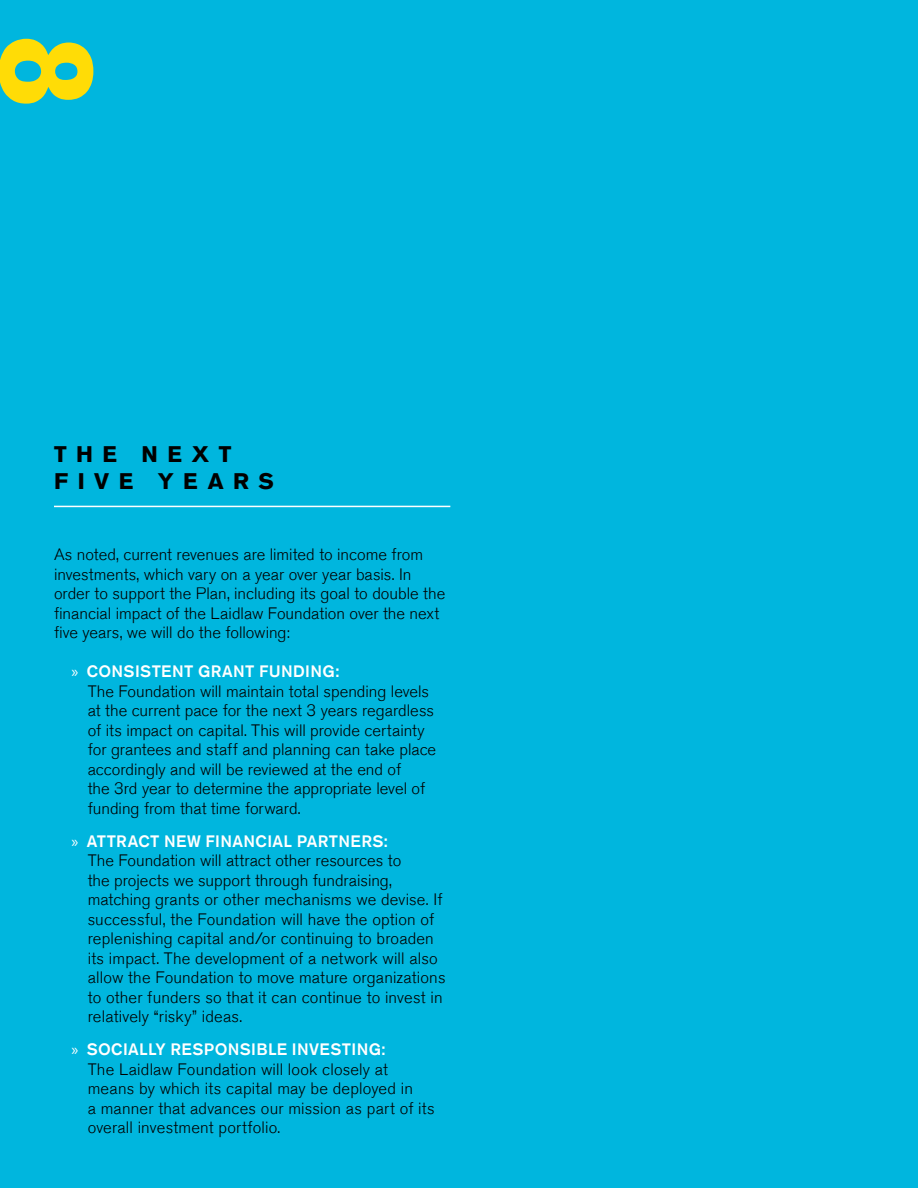
<style>
.page{position:relative;width:918px;height:1188px;background:#00b6de}
.page>*{position:absolute;margin:0;border:0;box-sizing:border-box;transform-origin:0 0}
.t1{font:700 135.15px "Akzidenz Grotesk BE";color:#ffdc06}
.headline{font:700 22.5px/27px "Akzidenz Grotesk BE";letter-spacing:.42em;color:#000}
.unordered_list_-_whi{font:300 16.5px/19.5px "Akzidenz Grotesk BE";letter-spacing:.005em;color:#000}
.body{font:300 16.5px/19.5px "Akzidenz Grotesk BE";color:#000}
.s1{font-family:"Myriad Pro";font-weight:400;color:#fff}
.s2{font-weight:500;color:#fff}
</style>
<div class="page">
<hr style="left:54px;top:506px;width:396px;height:1px;background:#fff">
<p class="t1" style="left:125px;top:33px;width:77px;rotate:90deg">8</p>
<p class="headline" style="left:54px;top:441px;width:221px">THE NEXT<br>FIVE YEARS</p>
<p class="body" style="left:54px;top:545px;width:393px">As noted, current revenues are limited to income from investments, which vary on a year over year basis. In order to support the Plan, including its goal to double the financial impact of the Laidlaw Foundation over the next five years, we will do the following:</p>
<p class="unordered_list_-_whi" style="left:88px;top:662px;width:350px;text-indent:-16px"><span class="s1">»</span> <span class="s2">CONSISTENT GRANT FUNDING:<br></span>The Foundation will maintain total spending levels at the current pace for the next 3 years regardless of its impact on capital. This will provide certainty for grantees and staff and planning can take place accordingly and will be reviewed at the end of<br>the 3rd year to determine the appropriate level of funding from that time forward.</p>
<p class="unordered_list_-_whi" style="left:88px;top:832px;width:359px;text-indent:-16px"><span class="s1">»</span> <span class="s2">ATTRACT NEW FINANCIAL PARTNERS:<br></span>The Foundation will attract other resources to<br>the projects we support through fundraising, matching grants or other mechanisms we devise. If successful, the Foundation will have the option of replenishing capital and/or continuing to broaden its impact. The development of a network will also allow the Foundation to move mature organizations to other funders so that it can continue to invest in relatively “risky” ideas.</p>
<p class="unordered_list_-_whi" style="left:88px;top:1040px;width:348px;text-indent:-16px"><span class="s1">»</span> <span class="s2">SOCIALLY RESPONSIBLE INVESTING:<br></span>The Laidlaw Foundation will look closely at means by which its capital may be deployed in<br>a manner that advances our mission as part of its overall investment portfolio.</p>
</div>
